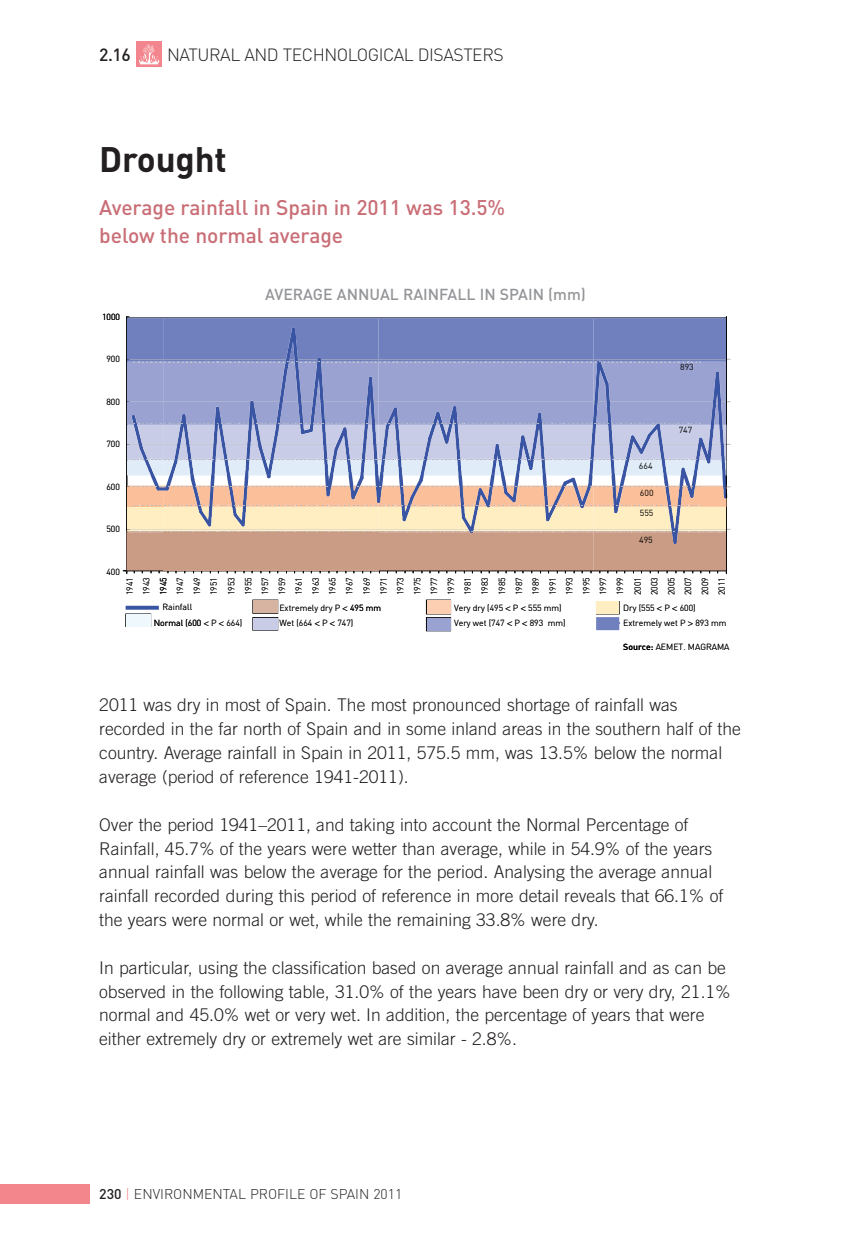
<style>
.page{position:relative;width:844px;height:1241px;background:#fff}
.page>*{position:absolute;margin:0;border:0;box-sizing:border-box;transform-origin:0 0}
.t1{font:700 35px "DIN";letter-spacing:-.005em;color:#231f20}
.t2{font:500 21px/28px "DIN";letter-spacing:-.005em;color:#c96e76}
.t3{font:300 17.5px/23.8px "Trade Gothic";color:#231f20}
.t4{font:300 17.5px "DIN";letter-spacing:-.025em;color:#231f20}
.t5{font:500 17.5px "DIN";color:#231f20}
.t6{font:500 15.75px "DIN";color:#808080}
.t7{font:500 15.75px "DIN";color:#939598}
.t8{font:300 14px "DIN";color:#231f20}
.t9{font:300 8.75px/14.7px "DIN";color:#000}
.t10{font:8.75px "DIN";color:#000}
.s1{font-family:"Trade Gothic"}
.s2{font-weight:500}
.s3{color:#f3858d}
</style>
<div class="page">
<img style="left:136px;top:41px;width:25px;height:25px">
<div style="left:0;top:1183px;width:89px;height:20px;background:#f3858d"></div>
<svg style="left:127px;top:605px;width:30px;height:4px"></svg>
<div style="left:252px;top:617px;width:26px;height:13px;border:1px solid #000"></div>
<div style="left:426px;top:617px;width:24px;height:14px;border:1px solid #000"></div>
<div style="left:126px;top:614px;width:24px;height:12px;background:#eff9fd"></div>
<div style="left:253px;top:600px;width:24px;height:13px;background:#d7b4a1"></div>
<div style="left:253px;top:618px;width:24px;height:11px;background:#c8cce6"></div>
<div style="left:426px;top:600px;width:24px;height:13px;background:#fccfb2"></div>
<div style="left:426px;top:618px;width:24px;height:12px;background:#9aa2d1"></div>
<svg style="left:123px;top:316px;width:606px;height:257px;background:#b1acc0"></svg>
<div style="left:596px;top:601px;width:22px;height:12px;background:#feeec2"></div>
<svg style="left:596px;top:617px;width:23px;height:13px"></svg>
<div style="left:639px;top:536px;width:13px;height:6px;background:#ca9c85"></div>
<p class="t5" style="left:99px;top:45px;width:33px">2.16</p>
<p class="t4" style="left:167px;top:45px;width:338px">NATURAL AND TECHNOLOGICAL DISASTERS</p>
<h1 class="t1" style="left:99px;top:139px;width:129px">Drought</h1>
<p class="t2" style="left:99px;top:194px;width:407px">Average rainfall in Spain in 2011 was 13.5% below the normal average</p>
<p class="t9" style="left:102px;top:309px;width:19px">1000</p>
<p class="t7" style="left:265px;top:285px;width:322px">AVERAGE ANNUAL RAINFALL IN SPAIN (mm)</p>
<p class="t6" style="left:195px;top:293px;width:455px">PRECIPITACIONES ANUALES MEDIAS CAÍDAS EN ESPAÑA (mm)</p>
<p class="t9" style="left:106px;top:352px;width:15px">900</p>
<p class="t9" style="left:106px;top:394px;width:15px">800</p>
<p class="t9" style="left:106px;top:437px;width:15px">700</p>
<p class="t9" style="left:106px;top:479px;width:15px">600</p>
<p class="t9" style="left:106px;top:522px;width:15px">500</p>
<p class="t9" style="left:106px;top:564px;width:15px">400</p>
<p class="t9" style="left:122px;top:595px;width:19px;rotate:-90deg">1941</p>
<p class="t9" style="left:173px;top:595px;width:19px;rotate:-90deg">1947</p>
<p class="t9" style="left:258px;top:595px;width:19px;rotate:-90deg">1957</p>
<p class="t9" style="left:342px;top:595px;width:19px;rotate:-90deg">1967</p>
<p class="t9" style="left:156px;top:595px;width:19px;rotate:-90deg">1945</p>
<p class="t9" style="left:154px;top:615px;width:90px">Normal (600 <span class="s1">&lt;</span> P <span class="s1">&lt;</span> 664)</p>
<p class="t9" style="left:279px;top:615px;width:75px">Wet (664 <span class="s1">&lt;</span> P <span class="s1">&lt;</span> 747)</p>
<p class="t9" style="left:241px;top:595px;width:19px;rotate:-90deg">1955</p>
<p class="t9" style="left:325px;top:595px;width:19px;rotate:-90deg">1965</p>
<p class="t9" style="left:139px;top:595px;width:19px;rotate:-90deg">1943</p>
<p class="t9" style="left:224px;top:595px;width:19px;rotate:-90deg">1953</p>
<p class="t9" style="left:308px;top:595px;width:19px;rotate:-90deg">1963</p>
<p class="t9" style="left:190px;top:595px;width:19px;rotate:-90deg">1949</p>
<p class="t9" style="left:274px;top:595px;width:19px;rotate:-90deg">1959</p>
<p class="t9" style="left:359px;top:595px;width:19px;rotate:-90deg">1969</p>
<p class="t9" style="left:206px;top:595px;width:19px;rotate:-90deg">1951</p>
<p class="t9" style="left:291px;top:595px;width:19px;rotate:-90deg">1961</p>
<p class="t9" style="left:376px;top:595px;width:19px;rotate:-90deg">1971</p>
<p class="t9" style="left:162px;top:599px;width:31px">Rainfall</p>
<p class="t9" style="left:279px;top:601px;width:103px">Extremely dry P <span class="s1">&lt;</span> 495 mm</p>
<p class="t9" style="left:393px;top:595px;width:19px;rotate:-90deg">1973</p>
<p class="t9" style="left:410px;top:595px;width:19px;rotate:-90deg">1975</p>
<p class="t9" style="left:427px;top:595px;width:19px;rotate:-90deg">1977</p>
<p class="t9" style="left:443px;top:595px;width:19px;rotate:-90deg">1979</p>
<p class="t9" style="left:460px;top:595px;width:19px;rotate:-90deg">1981</p>
<p class="t9" style="left:477px;top:595px;width:19px;rotate:-90deg">1983</p>
<p class="t9" style="left:495px;top:595px;width:19px;rotate:-90deg">1985</p>
<p class="t9" style="left:511px;top:595px;width:19px;rotate:-90deg">1987</p>
<p class="t9" style="left:528px;top:595px;width:19px;rotate:-90deg">1989</p>
<p class="t9" style="left:545px;top:595px;width:19px;rotate:-90deg">1991</p>
<p class="t9" style="left:562px;top:595px;width:19px;rotate:-90deg">1993</p>
<p class="t9" style="left:579px;top:595px;width:19px;rotate:-90deg">1995</p>
<p class="t9" style="left:595px;top:595px;width:19px;rotate:-90deg">1997</p>
<p class="t9" style="left:454px;top:601px;width:109px">Very dry (495 <span class="s1">&lt;</span> P <span class="s1">&lt;</span> 555 mm)</p>
<p class="t9" style="left:454px;top:615px;width:113px">Very wet (747 <span class="s1">&lt;</span> P <span class="s1">&lt;</span> 893 mm)</p>
<p class="t10" style="left:680px;top:361px;width:15px">893</p>
<p class="t10" style="left:638px;top:461px;width:15px">664</p>
<p class="t10" style="left:639px;top:487px;width:15px">600</p>
<p class="t10" style="left:639px;top:508px;width:15px">555</p>
<p class="t10" style="left:639px;top:534px;width:15px">495</p>
<p class="t10" style="left:678px;top:425px;width:15px">747</p>
<p class="t9" style="left:612px;top:595px;width:19px;rotate:-90deg">1999</p>
<p class="t9" style="left:630px;top:595px;width:19px;rotate:-90deg">2001</p>
<p class="t9" style="left:647px;top:595px;width:19px;rotate:-90deg">2003</p>
<p class="t9" style="left:663px;top:595px;width:19px;rotate:-90deg">2005</p>
<p class="t9" style="left:680px;top:595px;width:19px;rotate:-90deg">2007</p>
<p class="t9" style="left:697px;top:595px;width:19px;rotate:-90deg">2009</p>
<p class="t9" style="left:714px;top:595px;width:19px;rotate:-90deg">2011</p>
<p class="t9" style="left:623px;top:601px;width:105px">Dry (555 <span class="s1">&lt;</span> P <span class="s1">&lt;</span> 600)<br>Extremely wet P <span class="s1">&gt;</span> 893 mm</p>
<p class="t9" style="left:623px;top:639px;width:108px"><span class="s2">Source:</span> AEMET. MAGRAMA</p>
<p class="t3" style="left:99px;top:694px;width:643px">2011 was dry in most of Spain. The most pronounced shortage of rainfall was recorded in the far north of Spain and in some inland areas in the southern half of the country. Average rainfall in Spain in 2011, 575.5 mm, was 13.5% below the normal average (period of reference 1941-2011).</p>
<p class="t3" style="left:99px;top:814px;width:625px">Over the period 1941–2011, and taking into account the Normal Percentage of Rainfall, 45.7% of the years were wetter than average, while in 54.9% of the years annual rainfall was below the average for the period. Analysing the average annual rainfall recorded during this period of reference in more detail reveals that 66.1% of the years were normal or wet, while the remaining 33.8% were dry.</p>
<p class="t3" style="left:99px;top:957px;width:633px">In particular, using the classification based on average annual rainfall and as can be observed in the following table, 31.0% of the years have been dry or very dry, 21.1% normal and 45.0% wet or very wet. In addition, the percentage of years that were either extremely dry or extremely wet are similar - 2.8%.</p>
<p class="t8" style="left:99px;top:1185px;width:304px"><span class="s2">230</span> <span class="s3">|</span> ENVIRONMENTAL PROFILE OF SPAIN 2011</p>
</div>
